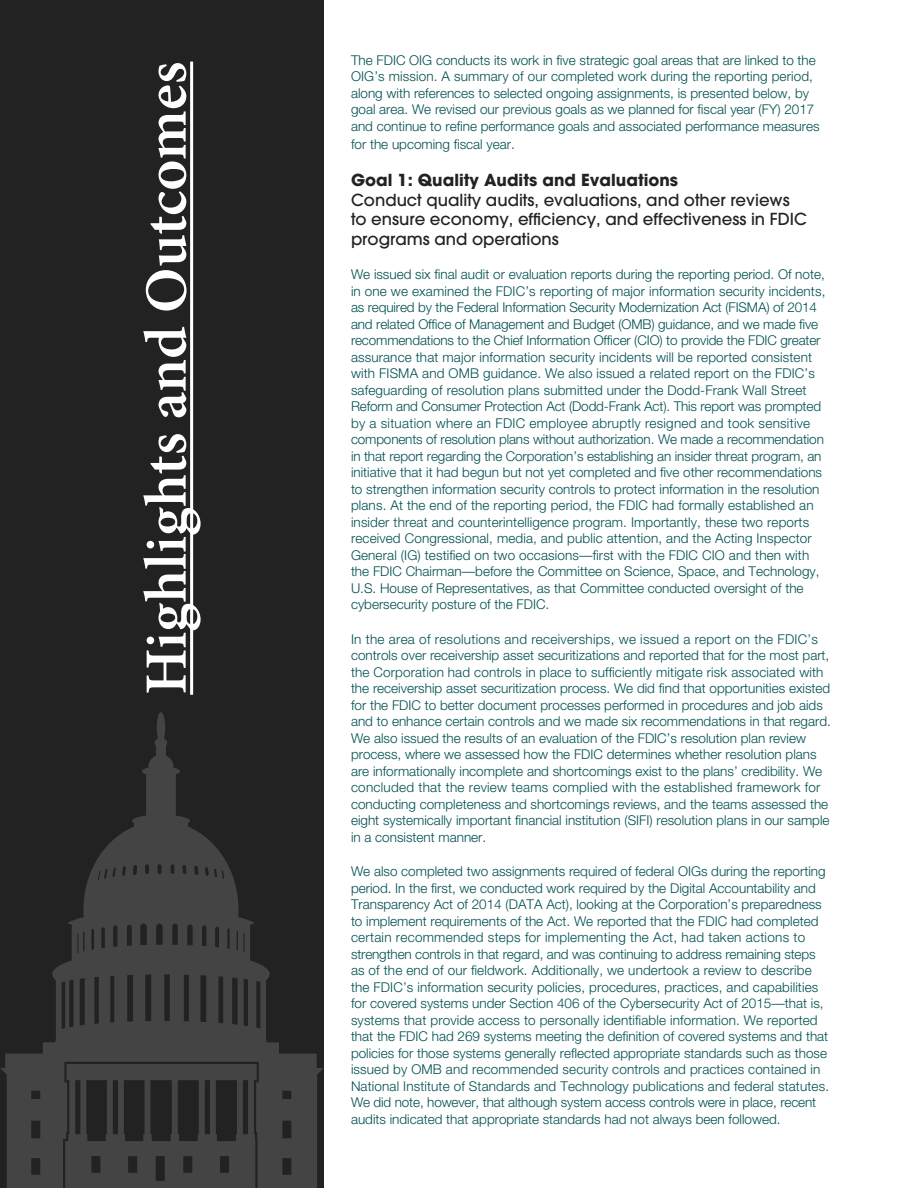
<style>
.page{position:relative;width:918px;height:1188px;background:#fff}
.page>*{position:absolute;margin:0;border:0;box-sizing:border-box;transform-origin:0 0}
.t1{font:600 60px "Minion Pro";color:#fff}
.t2{font:500 16.5px/19.5px "Avant Garde";color:#222}
.t3{font:300 13.5px/16.5px "Helvetica Neue";color:#004f50}
.s1{font-weight:700}
</style>
<div class="page">
<div style="left:1px;top:0;width:323px;height:1188px;background:#222"></div>
<svg style="left:0;top:712px;width:323px;height:476px"></svg>
<svg style="left:65px;top:1064px;width:192px;height:124px"></svg>
<hr style="left:190px;top:62px;width:3px;height:633px;background:#fff">
<h2 class="t1" style="left:125px;top:695px;width:635px;rotate:-90deg">Highlights and Outcomes</h2>
<p class="t3" style="left:351px;top:51px;width:470px">The FDIC OIG conducts its work in five strategic goal areas that are linked to the OIG’s mission. A summary of our completed work during the reporting period, along with references to selected ongoing assignments, is presented below, by goal area. We revised our previous goals as we planned for fiscal year (FY) 2017 and continue to refine performance goals and associated performance measures</p>
<p class="t3" style="left:351px;top:135px;width:165px">for the upcoming fiscal year.</p>
<h3 class="t2" style="left:351px;top:170px;width:458px"><span class="s1">Goal 1: Quality Audits and Evaluations<br></span>Conduct quality audits, evaluations, and other reviews to ensure economy, efficiency, and effectiveness in FDIC programs and operations</h3>
<p class="t3" style="left:351px;top:266px;width:476px">We issued six final audit or evaluation reports during the reporting period. Of note, in one we examined the FDIC’s reporting of major information security incidents, as required by the Federal Information Security Modernization Act (FISMA) of 2014 and related Office of Management and Budget (OMB) guidance, and we made five recommendations to the Chief Information Officer (CIO) to provide the FDIC greater assurance that major information security incidents will be reported consistent with FISMA and OMB guidance. We also issued a related report on the FDIC’s safeguarding of resolution plans submitted under the Dodd-Frank Wall Street Reform and Consumer Protection Act (Dodd-Frank Act). This report was prompted by a situation where an FDIC employee abruptly resigned and took sensitive components of resolution plans without authorization. We made a recommendation in that report regarding the Corporation’s establishing an insider threat program, an initiative that it had begun but not yet completed and five other recommendations to strengthen information security controls to protect information in the resolution plans. At the end of the reporting period, the FDIC had formally established an insider threat and counterintelligence program. Importantly, these two reports received Congressional, media, and public attention, and the Acting Inspector General (IG) testified on two occasions—first with the FDIC CIO and then with the FDIC Chairman—before the Committee on Science, Space, and Technology, U.S. House of Representatives, as that Committee conducted oversight of the cybersecurity posture of the FDIC.</p>
<p class="t3" style="left:351px;top:630px;width:481px">In the area of resolutions and receiverships, we issued a report on the FDIC’s controls over receivership asset securitizations and reported that for the most part, the Corporation had controls in place to sufficiently mitigate risk associated with the receivership asset securitization process. We did find that opportunities existed for the FDIC to better document processes performed in procedures and job aids and to enhance certain controls and we made six recommendations in that regard.<br>We also issued the results of an evaluation of the FDIC’s resolution plan review process, where we assessed how the FDIC determines whether resolution plans are informationally incomplete and shortcomings exist to the plans’ credibility. We concluded that the review teams complied with the established framework for conducting completeness and shortcomings reviews, and the teams assessed the eight systemically important financial institution (SIFI) resolution plans in our sample in a consistent manner.</p>
<p class="t3" style="left:351px;top:863px;width:480px">We also completed two assignments required of federal OIGs during the reporting period. In the first, we conducted work required by the Digital Accountability and Transparency Act of 2014 (DATA Act), looking at the Corporation’s preparedness to implement requirements of the Act. We reported that the FDIC had completed certain recommended steps for implementing the Act, had taken actions to strengthen controls in that regard, and was continuing to address remaining steps as of the end of our fieldwork. Additionally, we undertook a review to describe the FDIC’s information security policies, procedures, practices, and capabilities for covered systems under Section 406 of the Cybersecurity Act of 2015—that is, systems that provide access to personally identifiable information. We reported that the FDIC had 269 systems meeting the definition of covered systems and that policies for those systems generally reflected appropriate standards such as those issued by OMB and recommended security controls and practices contained in National Institute of Standards and Technology publications and federal statutes.<br>We did note, however, that although system access controls were in place, recent audits indicated that appropriate standards had not always been followed.</p>
</div>
